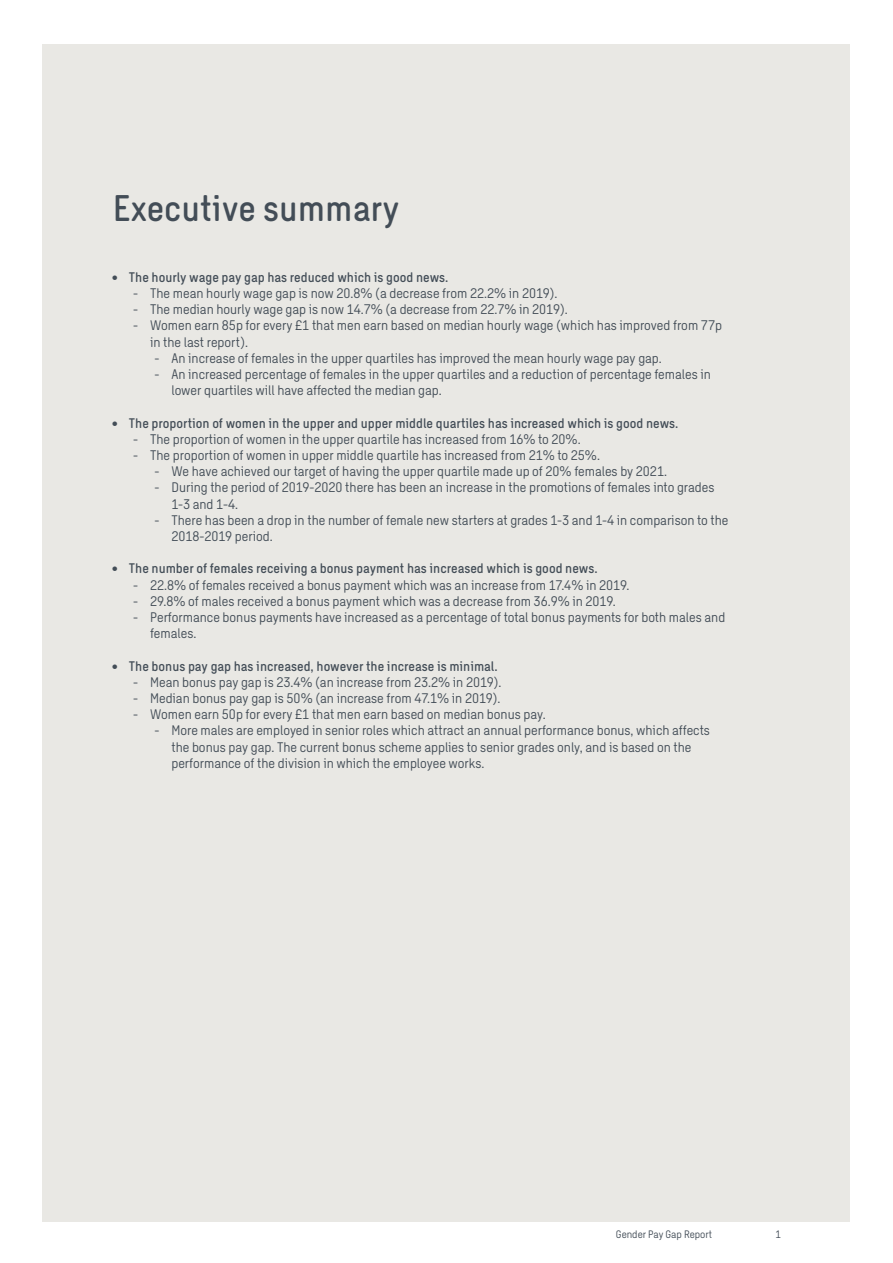
<style>
.page{position:relative;width:893px;height:1263px;background:#fff}
.page>*{position:absolute;margin:0;border:0;box-sizing:border-box;transform-origin:0 0}
.Heading_Intro_24_28{font:500 36px "Sweco Sans";color:#434d57}
.t1{font:13.5px/16.2px "Sweco Sans";color:#434d57}
.t2{font:500 13.5px "Sweco Sans";color:#434d57}
.Pagina_text_7_9{font:10.5px "Sweco Sans";color:#434d57}
.Pagina_7_9{font:10.5px "Sweco Sans";color:#434d57}
</style>
<div class="page">
<div style="left:42px;top:44px;width:808px;height:1177px;background:#e9e8e4"></div>
<p class="Heading_Intro_24_28" style="left:113px;top:188px;width:288px">Executive summary</p>
<p class="t2" style="left:112px;top:269px;width:338px">• The hourly wage pay gap has reduced which is good news.</p>
<p class="t1" style="left:133px;top:285px;width:426px">- The mean hourly wage gap is now 20.8% (a decrease from 22.2% in 2019).</p>
<p class="t1" style="left:133px;top:301px;width:436px">- The median hourly wage gap is now 14.7% (a decrease from 22.7% in 2019).</p>
<p class="t1" style="left:150px;top:318px;width:573px;text-indent:-17px">- Women earn 85p for every £1 that men earn based on median hourly wage (which has improved from 77p in the last report).</p>
<p class="t1" style="left:154px;top:350px;width:509px">- An increase of females in the upper quartiles has improved the mean hourly wage pay gap.</p>
<p class="t1" style="left:171px;top:366px;width:541px;text-indent:-17px">- An increased percentage of females in the upper quartiles and a reduction of percentage females in lower quartiles will have affected the median gap.</p>
<p class="t2" style="left:112px;top:415px;width:568px">• The proportion of women in the upper and upper middle quartiles has increased which is good news.</p>
<p class="t1" style="left:133px;top:431px;width:449px">- The proportion of women in the upper quartile has increased from 16% to 20%.</p>
<p class="t1" style="left:133px;top:447px;width:468px">- The proportion of women in upper middle quartile has increased from 21% to 25%.</p>
<p class="t1" style="left:154px;top:463px;width:514px">- We have achieved our target of having the upper quartile made up of 20% females by 2021.</p>
<p class="t1" style="left:171px;top:480px;width:545px;text-indent:-17px">- During the period of 2019-2020 there has been an increase in the promotions of females into grades<br>1-3 and 1-4.</p>
<p class="t1" style="left:171px;top:512px;width:559px;text-indent:-17px">- There has been a drop in the number of female new starters at grades 1-3 and 1-4 in comparison to the<br>2018-2019 period.</p>
<p class="t2" style="left:112px;top:561px;width:487px">• The number of females receiving a bonus payment has increased which is good news.</p>
<p class="t1" style="left:133px;top:577px;width:498px">- 22.8% of females received a bonus payment which was an increase from 17.4% in 2019.</p>
<p class="t1" style="left:133px;top:593px;width:484px">- 29.8% of males received a bonus payment which was a decrease from 36.9% in 2019.</p>
<p class="t1" style="left:150px;top:609px;width:577px;text-indent:-17px">- Performance bonus payments have increased as a percentage of total bonus payments for both males and females.</p>
<p class="t2" style="left:112px;top:658px;width:387px">• The bonus pay gap has increased, however the increase is minimal.</p>
<p class="t1" style="left:133px;top:674px;width:370px">- Mean bonus pay gap is 23.4% (an increase from 23.2% in 2019).</p>
<p class="t1" style="left:133px;top:690px;width:369px">- Median bonus pay gap is 50% (an increase from 47.1% in 2019).</p>
<p class="t1" style="left:133px;top:706px;width:414px">- Women earn 50p for every £1 that men earn based on median bonus pay.</p>
<p class="t1" style="left:171px;top:723px;width:540px;text-indent:-17px">- More males are employed in senior roles which attract an annual performance bonus, which affects the bonus pay gap. The current bonus scheme applies to senior grades only, and is based on the performance of the division in which the employee works.</p>
<p class="Pagina_text_7_9" style="left:616px;top:1228px;width:98px">Gender Pay Gap Report</p>
<p class="Pagina_7_9" style="left:776px;top:1228px;width:7px">1</p>
</div>
